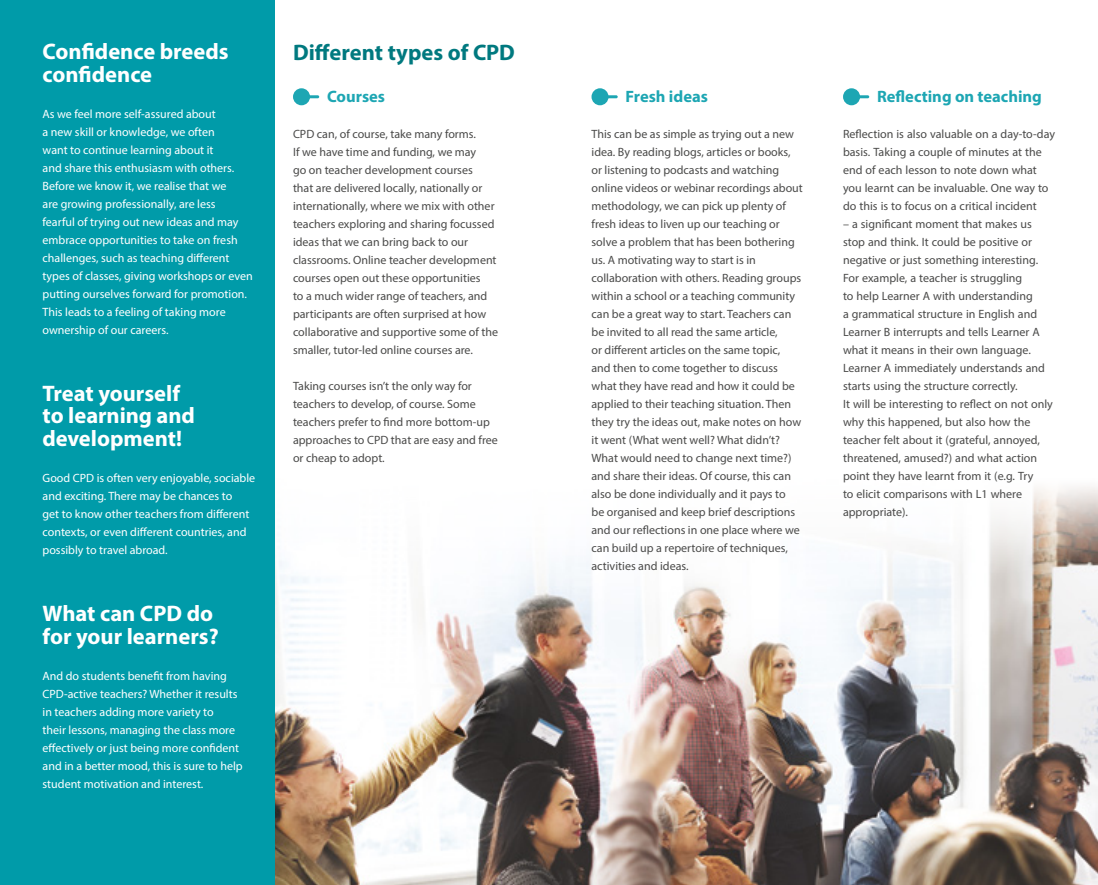
<style>
.page{position:relative;width:1098px;height:885px;background:#fff}
.page>*{position:absolute;margin:0;border:0;box-sizing:border-box;transform-origin:0 0}
.t1{font:700 22.5px/22.5px "Myriad Pro";color:#fff}
.t2{font:700 22.5px "Myriad Pro";color:#00797f}
.t3{font:700 16.5px "Myriad Pro";color:#1da6b3}
.t4{font:12px/18px "Myriad Pro";color:#4a4a49}
.t5{font:12px/18px "Myriad Pro";color:#fff}
</style>
<div class="page">
<img style="left:274px;top:478px;width:823px;height:406px">
<div style="left:0;top:0;width:274px;height:884px;background:#009ba9"></div>
<div style="left:293px;top:88px;width:17px;height:17px;background:#1da6b3;border-radius:50%"></div>
<hr style="left:299px;top:95px;width:20px;height:3px;background:#1da6b3;border-radius:2px">
<svg style="left:548px;top:88px;width:274px;height:796px"></svg>
<div style="left:591px;top:88px;width:17px;height:17px;background:#1da6b3;border-radius:50%"></div>
<hr style="left:597px;top:95px;width:20px;height:3px;background:#1da6b3;border-radius:2px">
<div style="left:842px;top:88px;width:17px;height:17px;background:#1da6b3;border-radius:50%"></div>
<hr style="left:848px;top:95px;width:20px;height:3px;background:#1da6b3;border-radius:2px">
<h1 class="t1" style="left:43px;top:40px;width:187px">Confidence breeds confidence</h1>
<p class="t5" style="left:43px;top:105px;width:212px">As we feel more self-assured about<br>a new skill or knowledge, we often<br>want to continue learning about it<br>and share this enthusiasm with others.<br>Before we know it, we realise that we<br>are growing professionally, are less<br>fearful of trying out new ideas and may embrace opportunities to take on fresh challenges, such as teaching different types of classes, giving workshops or even putting ourselves forward for promotion.<br>This leads to a feeling of taking more ownership of our careers.</p>
<h1 class="t1" style="left:43px;top:381px;width:154px">Treat yourself to learning and development!</h1>
<p class="t5" style="left:43px;top:468px;width:214px">Good CPD is often very enjoyable, sociable and exciting. There may be chances to<br>get to know other teachers from different contexts, or even different countries, and possibly to travel abroad.</p>
<h1 class="t1" style="left:43px;top:601px;width:178px">What can CPD do for your learners?</h1>
<p class="t5" style="left:43px;top:666px;width:202px">And do students benefit from having CPD-active teachers? Whether it results in teachers adding more variety to<br>their lessons, managing the class more effectively or just being more confident and in a better mood, this is sure to help student motivation and interest.</p>
<h1 class="t2" style="left:293px;top:38px;width:223px">Different types of CPD</h1>
<h2 class="t3" style="left:327px;top:86px;width:59px">Courses</h2>
<p class="t4" style="left:293px;top:125px;width:207px">CPD can, of course, take many forms.<br>If we have time and funding, we may<br>go on teacher development courses<br>that are delivered locally, nationally or internationally, where we mix with other teachers exploring and sharing focussed ideas that we can bring back to our classrooms. Online teacher development courses open out these opportunities<br>to a much wider range of teachers, and participants are often surprised at how collaborative and supportive some of the smaller, tutor-led online courses are.</p>
<p class="t4" style="left:293px;top:377px;width:206px">Taking courses isn’t the only way for teachers to develop, of course. Some teachers prefer to find more bottom-up approaches to CPD that are easy and free or cheap to adopt.</p>
<h2 class="t3" style="left:625px;top:86px;width:84px">Fresh ideas</h2>
<p class="t4" style="left:591px;top:125px;width:213px">This can be as simple as trying out a new idea. By reading blogs, articles or books, or listening to podcasts and watching online videos or webinar recordings about methodology, we can pick up plenty of fresh ideas to liven up our teaching or solve a problem that has been bothering us. A motivating way to start is in collaboration with others. Reading groups within a school or a teaching community can be a great way to start. Teachers can be invited to all read the same article,<br>or different articles on the same topic,<br>and then to come together to discuss what they have read and how it could be applied to their teaching situation. Then they try the ideas out, make notes on how it went (What went well? What didn’t?<br>What would need to change next time?) and share their ideas. Of course, this can also be done individually and it pays to<br>be organised and keep brief descriptions and our reflections in one place where we can build up a repertoire of techniques, activities and ideas.</p>
<h2 class="t3" style="left:876px;top:86px;width:166px">Reflecting on teaching</h2>
<p class="t4" style="left:842px;top:125px;width:213px">Reflection is also valuable on a day-to-day basis. Taking a couple of minutes at the end of each lesson to note down what you learnt can be invaluable. One way to do this is to focus on a critical incident</p>
<p class="t4" style="left:842px;top:215px;width:211px">– a significant moment that makes us stop and think. It could be positive or negative or just something interesting.<br>For example, a teacher is struggling<br>to help Learner A with understanding<br>a grammatical structure in English and Learner B interrupts and tells Learner A what it means in their own language.<br>Learner A immediately understands and starts using the structure correctly.<br>It will be interesting to reflect on not only why this happened, but also how the teacher felt about it (grateful, annoyed, threatened, amused?) and what action point they have learnt from it (e.g. Try<br>to elicit comparisons with L1 where appropriate).</p>
</div>
